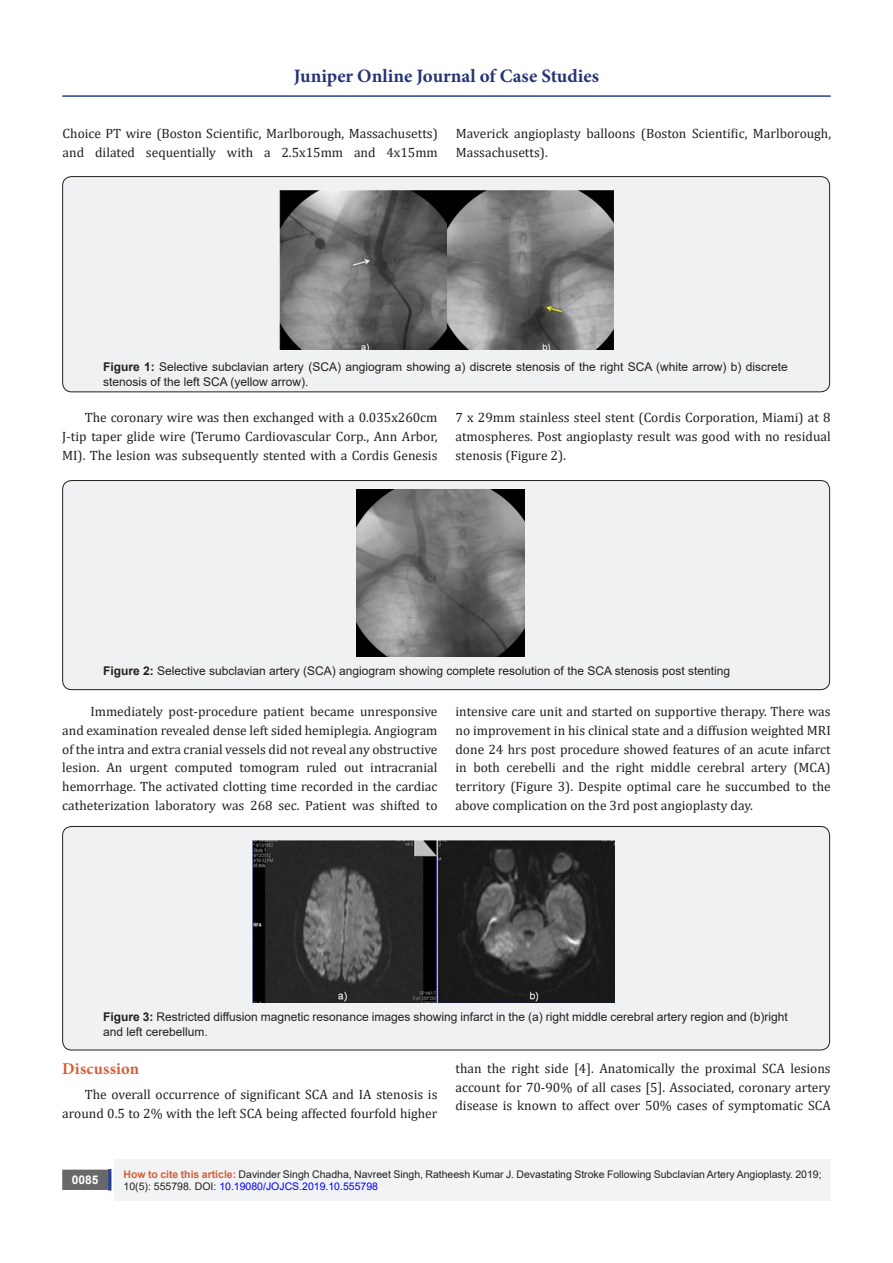
<style>
.page{position:relative;width:893px;height:1263px;background:#fff}
.page>*{position:absolute;margin:0;border:0;box-sizing:border-box;transform-origin:0 0}
.t1{font:700 18.9px "Minion Pro";color:#253474}
.List_Paragraph{font:700 16.5px "Minion Pro";letter-spacing:.01em;color:#d55e37}
.List_Paragraph-2{font:13.5px/18.8px "Cambria";color:#231f20;text-align:justify}
.t2{font:12px/14.4px "Arial";color:#231f20}
.t3{font:700 12px "Arial";color:#fff}
.t4{font:10.5px/12.6px "Arial";color:#231f20}
.s1{font-weight:700}
.s2{font-weight:700;color:#d55e37}
.s3{color:#00f}
</style>
<div class="page">
<div style="left:115px;top:1160px;width:716px;height:41px;background:#f2f3f4"></div>
<div style="left:63px;top:1170px;width:44px;height:19px;background:#68676a"></div>
<div style="left:62px;top:1169px;width:46px;height:21px;border:2px solid #68676a"></div>
<div style="left:108px;top:1169px;width:3px;height:21px;background:#253f8e;border:2px solid #253f8e"></div>
<hr style="left:62px;top:95px;width:769px;height:2px;background:#253f8e">
<div style="left:63px;top:177px;width:767px;height:215px;background:#f0f1f2;border-radius:9px"></div>
<div style="left:62px;top:176px;width:768px;height:216px;border:1px solid #231f20;border-radius:9px"></div>
<img style="left:279px;top:190px;width:334px;height:159px">
<div style="left:63px;top:480px;width:767px;height:210px;background:#f0f1f2;border-radius:9px"></div>
<div style="left:62px;top:480px;width:768px;height:210px;border:1px solid #231f20;border-radius:9px"></div>
<img style="left:356px;top:489px;width:168px;height:167px">
<div style="left:63px;top:826px;width:767px;height:224px;background:#f0f1f2;border-radius:9px"></div>
<div style="left:62px;top:826px;width:768px;height:224px;border:1px solid #231f20;border-radius:9px"></div>
<img style="left:252px;top:840px;width:362px;height:162px">
<h1 class="t1" style="left:294px;top:63px;width:307px">Juniper Online Journal of Case Studies</h1>
<p class="List_Paragraph-2" style="left:63px;top:124px;width:377px">Choice PT wire (Boston Scientific, Marlborough, Massachusetts) and dilated sequentially with a 2.5x15mm and 4x15mm</p>
<p class="List_Paragraph-2" style="left:456px;top:124px;width:377px">Maverick angioplasty balloons (Boston Scientific, Marlborough,<br>Massachusetts).</p>
<p class="t2" style="left:103px;top:360px;width:686px"><span class="s1">Figure 1:</span> Selective subclavian artery (SCA) angiogram showing a) discrete stenosis of the right SCA (white arrow) b) discrete stenosis of the left SCA (yellow arrow).</p>
<p class="List_Paragraph-2" style="left:62px;top:408px;width:377px;text-indent:22px">The coronary wire was then exchanged with a 0.035x260cm J-tip taper glide wire (Terumo Cardiovascular Corp., Ann Arbor, MI). The lesion was subsequently stented with a Cordis Genesis</p>
<p class="List_Paragraph-2" style="left:455px;top:408px;width:377px">7 x 29mm stainless steel stent (Cordis Corporation, Miami) at 8 atmospheres. Post angioplasty result was good with no residual stenosis (Figure 2).</p>
<p class="t2" style="left:103px;top:664px;width:628px"><span class="s1">Figure 2:</span> Selective subclavian artery (SCA) angiogram showing complete resolution of the SCA stenosis post stenting</p>
<p class="List_Paragraph-2" style="left:62px;top:702px;width:377px;text-indent:28px">Immediately post-procedure patient became unresponsive and examination revealed dense left sided hemiplegia. Angiogram of the intra and extra cranial vessels did not reveal any obstructive lesion. An urgent computed tomogram ruled out intracranial hemorrhage. The activated clotting time recorded in the cardiac catheterization laboratory was 268 sec. Patient was shifted to</p>
<p class="List_Paragraph-2" style="left:455px;top:702px;width:377px">intensive care unit and started on supportive therapy. There was no improvement in his clinical state and a diffusion weighted MRI done 24 hrs post procedure showed features of an acute infarct in both cerebelli and the right middle cerebral artery (MCA) territory (Figure 3). Despite optimal care he succumbed to the above complication on the 3rd post angioplasty day.</p>
<p class="t2" style="left:103px;top:1010px;width:686px"><span class="s1">Figure 3:</span> Restricted diffusion magnetic resonance images showing infarct in the (a) right middle cerebral artery region and (b)right and left cerebellum.</p>
<p class="List_Paragraph" style="left:62px;top:1057px;width:78px">Discussion</p>
<p class="List_Paragraph-2" style="left:62px;top:1085px;width:377px;text-align:right">The overall occurrence of significant SCA and IA stenosis is around 0.5 to 2% with the left SCA being affected fourfold higher</p>
<p class="List_Paragraph-2" style="left:455px;top:1059px;width:377px">than the right side [4]. Anatomically the proximal SCA lesions account for 70-90% of all cases [5]. Associated, coronary artery disease is known to affect over 50% cases of symptomatic SCA</p>
<p class="t3" style="left:72px;top:1171px;width:28px">0085</p>
<p class="t4" style="left:124px;top:1168px;width:700px"><span class="s2">How to cite this article:</span> Davinder Singh Chadha, Navreet Singh, Ratheesh Kumar J. Devastating Stroke Following Subclavian Artery Angioplasty. 2019;<br>10(5): 555798. DOI: <span class="s3">10.19080/JOJCS.2019.10.555798</span></p>
</div>
